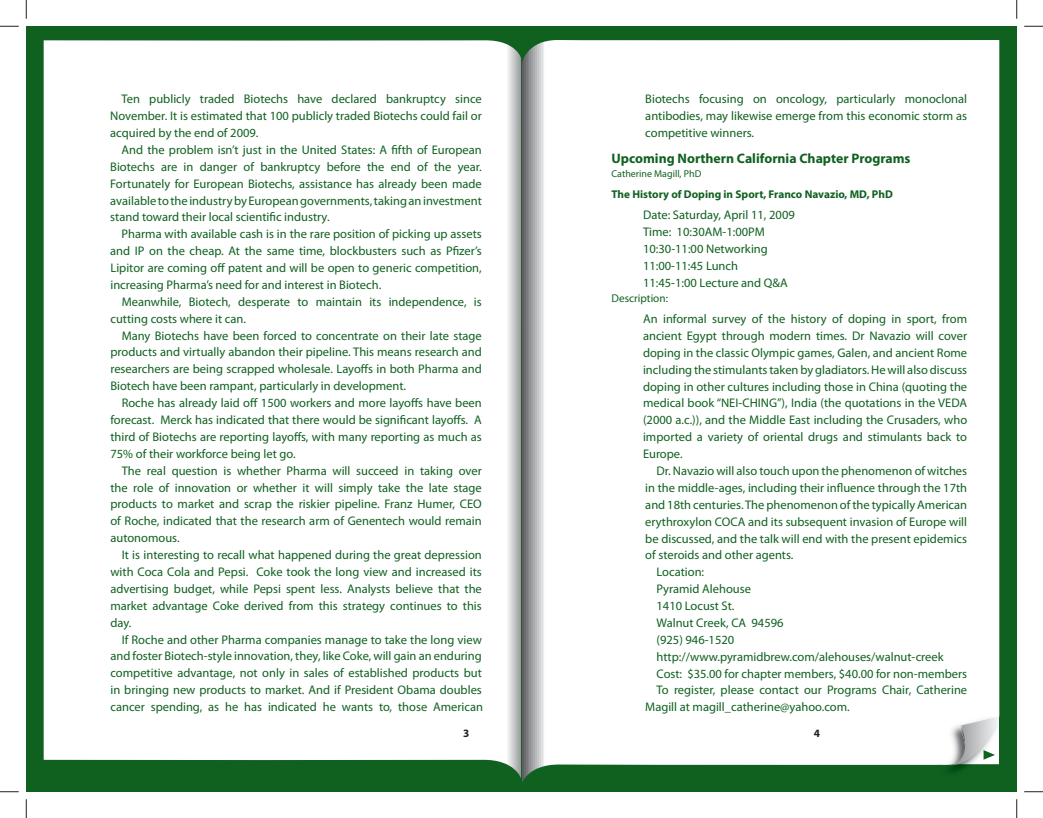
<style>
.page{position:relative;width:1043px;height:818px;background:#fff}
.page>*{position:absolute;margin:0;border:0;box-sizing:border-box;transform-origin:0 0}
.t1{font:700 13.75px "Myriad Pro";color:#106120}
.t2{font:12.5px/16.9px "Myriad Pro";color:#106120;text-align:justify}
.t3{font:700 11.25px "Myriad Pro";color:#106120}
.t4{font:11.25px "Myriad Pro";color:#106120}
.t5{font:700 11.25px "Myriad Pro";color:#231f20}
.t6{font:10px "Myriad Pro";color:#106120}
</style>
<div class="page">
<div style="left:26px;top:26px;width:495px;height:765px;background:#106120"></div>
<div style="left:42px;top:40px;width:479px;height:738px;background:#fff"></div>
<div style="left:521px;top:26px;width:495px;height:765px;background:#106120"></div>
<svg style="left:521px;top:40px;width:478px;height:743px;background:#f4f6f5"></svg>
<img style="left:939px;top:764px;width:60px;height:13px">
<img style="left:939px;top:716px;width:10px;height:48px">
<svg style="left:949px;top:716px;width:50px;height:49px;background:#ced2d1"></svg>
<svg style="left:0;top:25px;width:19px;height:2px"></svg>
<svg style="left:1024px;top:25px;width:18px;height:2px"></svg>
<svg style="left:0;top:791px;width:19px;height:1px"></svg>
<svg style="left:1024px;top:791px;width:18px;height:1px"></svg>
<svg style="left:25px;top:0;width:2px;height:19px"></svg>
<svg style="left:25px;top:799px;width:2px;height:19px"></svg>
<svg style="left:1016px;top:0;width:1px;height:19px"></svg>
<svg style="left:1016px;top:799px;width:1px;height:19px"></svg>
<p class="t2" style="left:110px;top:92px;width:373px;text-indent:11px">Ten publicly traded Biotechs have declared bankruptcy since November. It is estimated that 100 publicly traded Biotechs could fail or acquired by the end of 2009.</p>
<p class="t2" style="left:110px;top:142px;width:373px;text-indent:11px">And the problem isn’t just in the United States: A fifth of European Biotechs are in danger of bankruptcy before the end of the year.<br>Fortunately for European Biotechs, assistance has already been made available to the industry by European governments, taking an investment stand toward their local scientific industry.</p>
<p class="t2" style="left:110px;top:227px;width:373px;text-indent:11px">Pharma with available cash is in the rare position of picking up assets and IP on the cheap. At the same time, blockbusters such as Pfizer’s Lipitor are coming off patent and will be open to generic competition, increasing Pharma’s need for and interest in Biotech.</p>
<p class="t2" style="left:110px;top:294px;width:373px;text-indent:11px">Meanwhile, Biotech, desperate to maintain its independence, is cutting costs where it can.</p>
<p class="t2" style="left:110px;top:328px;width:373px;text-indent:11px">Many Biotechs have been forced to concentrate on their late stage products and virtually abandon their pipeline. This means research and researchers are being scrapped wholesale. Layoffs in both Pharma and Biotech have been rampant, particularly in development.</p>
<p class="t2" style="left:110px;top:395px;width:373px;text-indent:11px">Roche has already laid off 1500 workers and more layoffs have been forecast. Merck has indicated that there would be significant layoffs. A third of Biotechs are reporting layoffs, with many reporting as much as 75% of their workforce being let go.</p>
<p class="t2" style="left:110px;top:463px;width:373px;text-indent:11px">The real question is whether Pharma will succeed in taking over the role of innovation or whether it will simply take the late stage products to market and scrap the riskier pipeline. Franz Humer, CEO of Roche, indicated that the research arm of Genentech would remain autonomous.</p>
<p class="t2" style="left:110px;top:547px;width:373px;text-indent:11px">It is interesting to recall what happened during the great depression with Coca Cola and Pepsi. Coke took the long view and increased its advertising budget, while Pepsi spent less. Analysts believe that the market advantage Coke derived from this strategy continues to this day.</p>
<p class="t2" style="left:110px;top:632px;width:374px;text-indent:11px">If Roche and other Pharma companies manage to take the long view and foster Biotech-style innovation, they, like Coke, will gain an enduring competitive advantage, not only in sales of established products but in bringing new products to market. And if President Obama doubles cancer spending, as he has indicated he wants to, those American</p>
<p class="t2" style="left:645px;top:92px;width:323px">Biotechs focusing on oncology, particularly monoclonal antibodies, may likewise emerge from this economic storm as competitive winners.</p>
<p class="t1" style="left:611px;top:153px;width:300px">Upcoming Northern California Chapter Programs</p>
<p class="t6" style="left:611px;top:170px;width:91px">Catherine Magill, PhD</p>
<p class="t3" style="left:611px;top:190px;width:283px">The History of Doping in Sport, Franco Navazio, MD, PhD</p>
<p class="t2" style="left:643px;top:207px;width:153px;text-align:left">Date: Saturday, April 11, 2009<br>Time: 10:30AM-1:00PM<br>10:30-11:00 Networking<br>11:00-11:45 Lunch<br>11:45-1:00 Lecture and Q&amp;A</p>
<p class="t4" style="left:611px;top:293px;width:58px">Description:</p>
<p class="t2" style="left:643px;top:311px;width:326px">An informal survey of the history of doping in sport, from ancient Egypt through modern times. Dr Navazio will cover doping in the classic Olympic games, Galen, and ancient Rome including the stimulants taken by gladiators. He will also discuss doping in other cultures including those in China (quoting the medical book “NEI-CHING”), India (the quotations in the VEDA (2000 a.c.)), and the Middle East including the Crusaders, who imported a variety of oriental drugs and stimulants back to Europe.</p>
<p class="t2" style="left:656px;top:463px;width:312px">Dr. Navazio will also touch upon the phenomenon of witches</p>
<p class="t2" style="left:645px;top:480px;width:323px">in the middle-ages, including their influence through the 17th</p>
<p class="t2" style="left:645px;top:497px;width:323px">and 18th centuries. The phenomenon of the typically American</p>
<p class="t2" style="left:645px;top:514px;width:323px">erythroxylon COCA and its subsequent invasion of Europe will</p>
<p class="t2" style="left:645px;top:531px;width:323px">be discussed, and the talk will end with the present epidemics</p>
<p class="t2" style="left:645px;top:548px;width:150px">of steroids and other agents.</p>
<p class="t2" style="left:656px;top:564px;width:49px">Location:</p>
<p class="t2" style="left:656px;top:581px;width:96px">Pyramid Alehouse</p>
<p class="t2" style="left:656px;top:598px;width:79px">1410 Locust St.</p>
<p class="t2" style="left:656px;top:615px;width:129px">Walnut Creek, CA 94596</p>
<p class="t2" style="left:656px;top:632px;width:79px">(925) 946-1520</p>
<p class="t2" style="left:656px;top:649px;width:288px">http://www.pyramidbrew.com/alehouses/walnut-creek</p>
<p class="t2" style="left:656px;top:666px;width:312px">Cost: $35.00 for chapter members, $40.00 for non-members</p>
<p class="t2" style="left:656px;top:683px;width:312px">To register, please contact our Programs Chair, Catherine</p>
<p class="t2" style="left:645px;top:699px;width:206px">Magill at magill_catherine@yahoo.com.</p>
<p class="t5" style="left:463px;top:729px;width:8px">3</p>
<p class="t5" style="left:814px;top:729px;width:8px">4</p>
</div>
